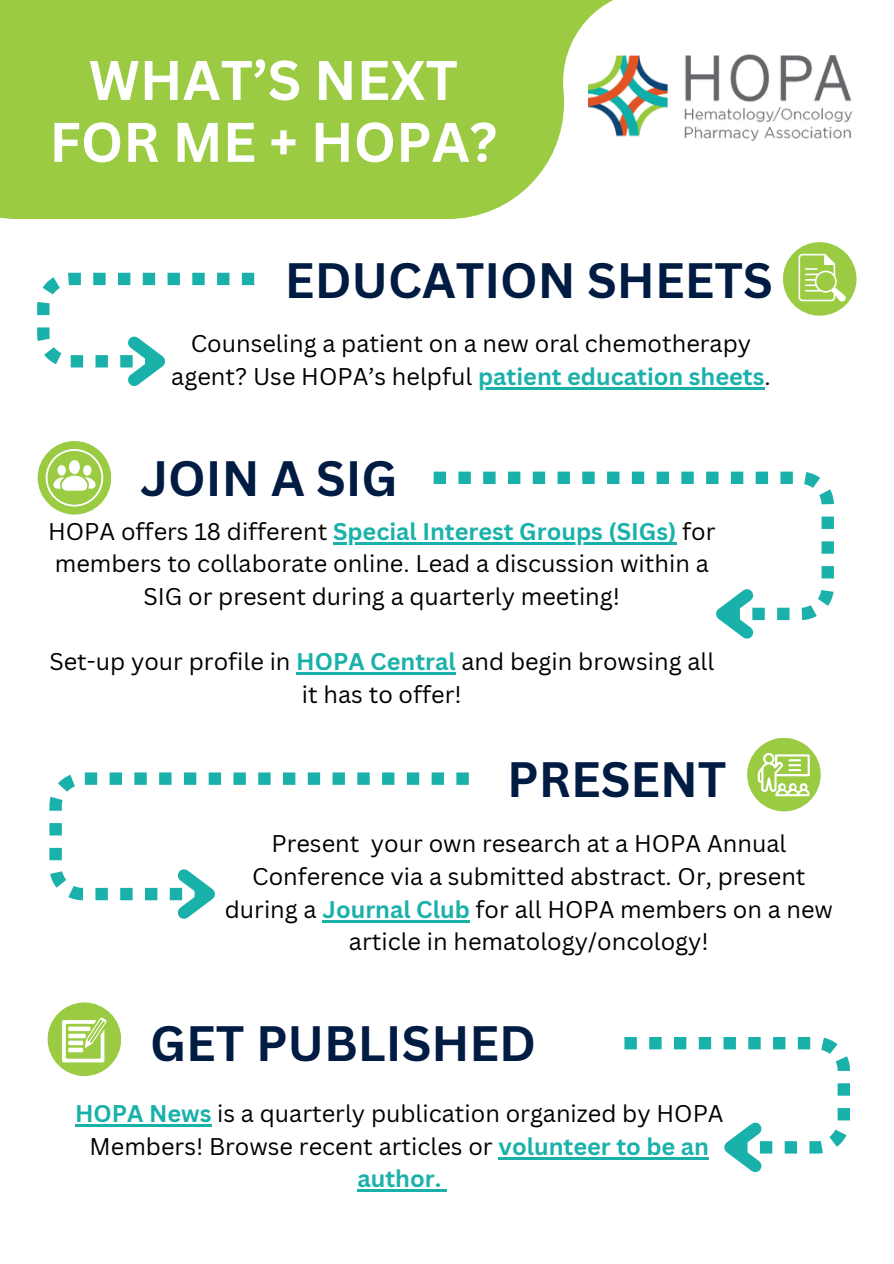
<style>
.page{position:relative;width:894px;height:1264px;background:#fff}
.page>*{position:absolute;margin:0;border:0;box-sizing:border-box;transform-origin:0 0}
.t1{font:700 54.45px/61.8px "Canva Sans";color:#fff;text-align:center}
.t2{font:700 48.3px "Canva Sans";color:#001c42}
.t3{font:23.55px/32.7px "Canva Sans";color:#000;text-align:center}
.t4{font:700 23.55px "Canva Sans";color:#1ab1aa}
.s1{font-weight:700;color:#1ab1aa}
.s2{font-weight:400;color:#000}
</style>
<div class="page">
<svg style="left:0;top:0;width:614px;height:219px;background:#a1cf51"></svg>
<img style="left:588px;top:48px;width:265px;height:93px">
<div style="left:782px;top:242px;width:74px;height:74px;background:#9acb43;border-radius:50%"></div>
<div style="left:747px;top:737px;width:73px;height:74px;background:#9acb43;border-radius:50%"></div>
<svg style="left:37px;top:273px;width:217px;height:113px"></svg>
<svg style="left:433px;top:471px;width:400px;height:149px"></svg>
<svg style="left:701px;top:578px;width:63px;height:61px"></svg>
<svg style="left:798px;top:254px;width:49px;height:50px"></svg>
<div style="left:38px;top:441px;width:73px;height:73px;background:#9acb43;border-radius:50%"></div>
<svg style="left:46px;top:449px;width:57px;height:57px"></svg>
<svg style="left:49px;top:772px;width:419px;height:128px"></svg>
<svg style="left:167px;top:858px;width:62px;height:61px"></svg>
<svg style="left:757px;top:753px;width:52px;height:43px"></svg>
<hr style="left:75px;top:1124px;width:136px;height:2px;background:#1ab1aa">
<hr style="left:498px;top:1156px;width:211px;height:3px;background:#1ab1aa">
<hr style="left:357px;top:1189px;width:84px;height:2px;background:#1ab1aa">
<svg style="left:624px;top:1037px;width:225px;height:136px"></svg>
<div style="left:48px;top:1002px;width:73px;height:73px;background:#9acb43;border-radius:50%"></div>
<svg style="left:62px;top:1017px;width:45px;height:45px"></svg>
<div style="left:68px;top:1026px;width:22px;height:5px;background:#fff;border-radius:2px"></div>
<div style="left:68px;top:1033px;width:18px;height:5px;background:#fff;border-radius:2px"></div>
<div style="left:68px;top:1040px;width:15px;height:5px;background:#fff"></div>
<div style="left:68px;top:1047px;width:15px;height:5px;background:#fff"></div>
<hr style="left:478px;top:387px;width:286px;height:2px;background:#1ab1aa">
<hr style="left:333px;top:542px;width:343px;height:2px;background:#1ab1aa">
<hr style="left:296px;top:672px;width:159px;height:2px;background:#1ab1aa">
<hr style="left:322px;top:920px;width:147px;height:2px;background:#1ab1aa">
<p class="t1" style="left:49px;top:48px;width:449px">WHAT’S NEXT<br>FOR ME + HOPA?</p>
<h1 class="t2" style="left:285px;top:246px;width:489px">EDUCATION SHEETS</h1>
<h2 class="t3" style="left:171px;top:327px;width:600px">Counseling a patient on a new oral chemotherapy agent? Use HOPA’s helpful <span class="s1">patient education sheets</span>.</h2>
<h2 class="t2" style="left:140px;top:444px;width:259px">JOIN A SIG</h2>
<p class="t4" style="left:48px;top:514px;width:668px"><span class="s2">HOPA offers 18 different</span> Special Interest Groups (SIGs) <span class="s2">for</span></p>
<p class="t3" style="left:55px;top:547px;width:655px">members to collaborate online. Lead a discussion within a<br>SIG or present during a quarterly meeting!</p>
<p class="t3" style="left:49px;top:644px;width:666px">Set-up your profile in <span class="s1">HOPA Central</span> and begin browsing all</p>
<h2 class="t3" style="left:302px;top:677px;width:161px">it has to offer!</h2>
<p class="t2" style="left:507px;top:745px;width:221px">PRESENT</p>
<p class="t3" style="left:225px;top:827px;width:609px">Present your own research at a HOPA Annual Conference via a submitted abstract. Or, present during a <span class="s1">Journal Club</span> for all HOPA members on a new article in hematology/oncology!</p>
<p class="t2" style="left:150px;top:1009px;width:387px">GET PUBLISHED</p>
<p class="t3" style="left:75px;top:1096px;width:650px"><span class="s1">HOPA News</span> is a quarterly publication organized by HOPA<br>Members! Browse recent articles or <span class="s1">volunteer to be an author.</span></p>
</div>
